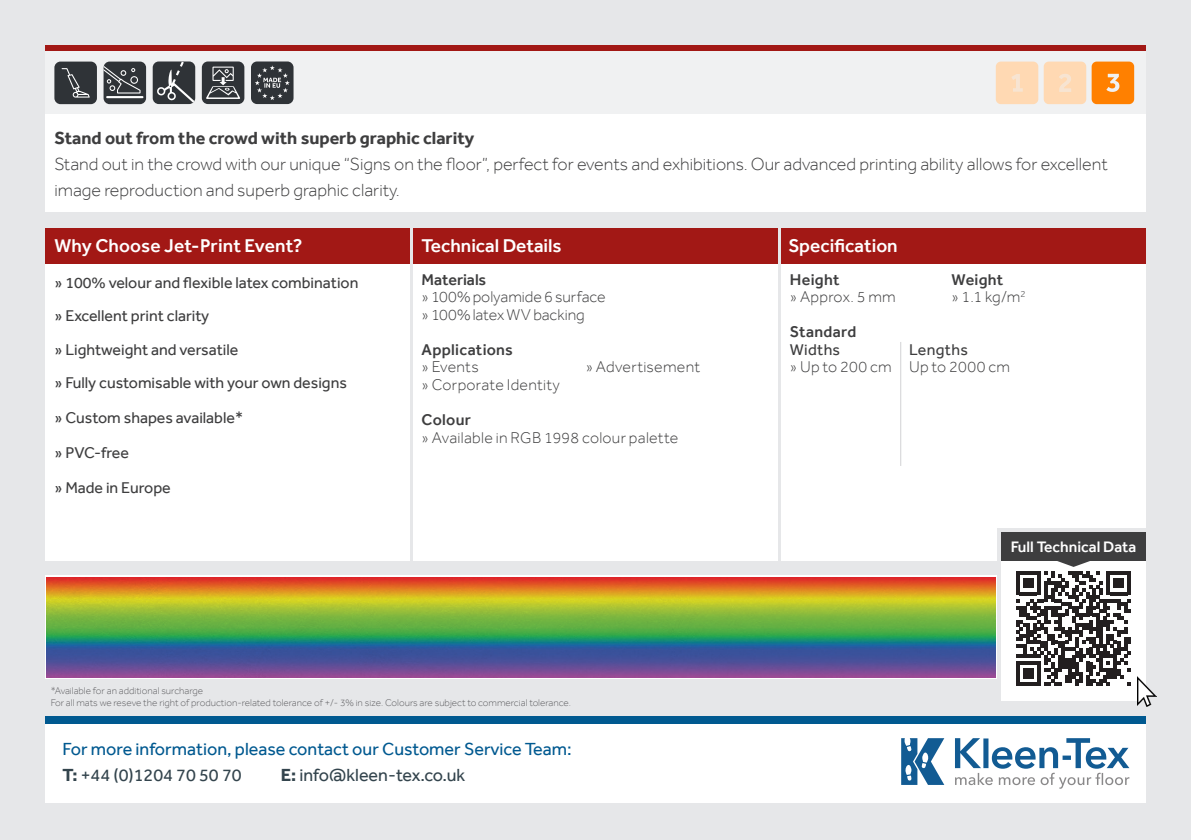
<style>
.page{position:relative;width:1191px;height:840px;background:#fff}
.page>*{position:absolute;margin:0;border:0;box-sizing:border-box;transform-origin:0 0}
.Picture_text{font:500 19px "Effra";color:#fff}
.Picture_text-2{font:300 18px/26px "Effra";color:#3e3e3f}
.t1{font:18px/26px "Effra";color:#005990}
.Picture_text-3{font:700 18px "Effra";color:#3e3e3f}
.t2{font:18px "Effra";color:#33444d}
.Picture_text-4{font:16px "Effra";color:#3e3e3f}
.Picture_text-5{font:300 16px/17.6px "Effra";letter-spacing:.01em;color:#3e3e3f}
.Picture_text-6{font:500 16px "Effra";letter-spacing:.015em;color:#3e3e3f}
.Picture_text-7{font:500 16px "Effra";letter-spacing:-.005em;color:#3e3e3f}
.Picture_text-8{font:16px "Effra";letter-spacing:.02em;color:#3e3e3f}
.Picture_text-9{font:500 15.6px "Effra";color:#fff}
.t3{font:300 10px "Effra";color:#606063}
.s1{font-weight:500}
.s2{font-weight:700;color:#33444d}
.s3{color:#33444d}
.s4{font-weight:700}
</style>
<div class="page">
<div style="left:0;top:0;width:1191px;height:839px;background:#e6e7e9"></div>
<div style="left:45px;top:723px;width:1101px;height:79px;background:#fff"></div>
<div style="left:45px;top:716px;width:1101px;height:7px;background:#005990"></div>
<svg style="left:955px;top:738px;width:174px;height:50px"></svg>
<svg style="left:901px;top:738px;width:43px;height:46px"></svg>
<div style="left:45px;top:575px;width:952px;height:103px;background:#fff"></div>
<img style="left:47px;top:577px;width:949px;height:100px">
<svg style="left:413px;top:263px;width:364px;height:297px"></svg>
<svg style="left:781px;top:263px;width:364px;height:297px"></svg>
<svg style="left:45px;top:263px;width:364px;height:297px"></svg>
<div style="left:45px;top:228px;width:1100px;height:35px;background:#a21815"></div>
<svg style="left:45px;top:45px;width:1100px;height:7px;background:#ad3734"></svg>
<svg style="left:45px;top:114px;width:1100px;height:97px"></svg>
<div style="left:45px;top:52px;width:1100px;height:62px;background:#f0f1f2"></div>
<div style="left:1091px;top:62px;width:43px;height:42px;background:#ff8000;border-radius:5px"></div>
<div style="left:1043px;top:62px;width:43px;height:42px;background:#ffd9b3;border-radius:5px"></div>
<div style="left:995px;top:62px;width:43px;height:42px;background:#ffd9b3;border-radius:5px"></div>
<svg style="left:1106px;top:74px;width:13px;height:18px"></svg>
<svg style="left:1012px;top:74px;width:10px;height:18px"></svg>
<svg style="left:1059px;top:74px;width:12px;height:18px"></svg>
<svg style="left:997px;top:528px;width:152px;height:177px"></svg>
<hr style="left:900px;top:342px;width:1px;height:123px;background:#d1d2d4">
<div style="left:54px;top:62px;width:43px;height:42px;background:#2f3337;border-radius:6px"></div>
<svg style="left:62px;top:68px;width:28px;height:29px"></svg>
<div style="left:251px;top:62px;width:42px;height:42px;background:#2f3337;border-radius:6px"></div>
<svg style="left:255px;top:65px;width:35px;height:35px"></svg>
<div style="left:104px;top:62px;width:42px;height:42px;background:#2f3337;border-radius:6px"></div>
<svg style="left:104px;top:66px;width:39px;height:32px"></svg>
<div style="left:202px;top:62px;width:42px;height:42px;background:#2f3337;border-radius:6px"></div>
<svg style="left:206px;top:67px;width:34px;height:32px"></svg>
<div style="left:153px;top:62px;width:42px;height:42px;background:#2f3337;border-radius:6px"></div>
<svg style="left:157px;top:62px;width:37px;height:41px"></svg>
<img style="left:1137px;top:676px;width:19px;height:29px">
<p class="Picture_text-3" style="left:54px;top:127px;width:421px">Stand out from the crowd with superb graphic clarity</p>
<p class="Picture_text-2" style="left:54px;top:150px;width:1054px">Stand out in the crowd with our unique “Signs on the floor”, perfect for events and exhibitions. Our advanced printing ability allows for excellent image reproduction and superb graphic clarity.</p>
<p class="Picture_text" style="left:54px;top:234px;width:250px">Why Choose Jet-Print Event?</p>
<p class="Picture_text-4" style="left:54px;top:273px;width:305px">» 100% velour and flexible latex combination</p>
<p class="Picture_text-4" style="left:54px;top:306px;width:156px">» Excellent print clarity</p>
<p class="Picture_text-4" style="left:54px;top:340px;width:185px">» Lightweight and versatile</p>
<p class="Picture_text-4" style="left:54px;top:373px;width:294px">» Fully customisable with your own designs</p>
<p class="Picture_text-4" style="left:54px;top:408px;width:190px">» Custom shapes available*</p>
<p class="Picture_text-4" style="left:54px;top:443px;width:76px">» PVC-free</p>
<p class="Picture_text-4" style="left:54px;top:478px;width:118px">» Made in Europe</p>
<p class="Picture_text" style="left:421px;top:234px;width:142px">Technical Details</p>
<p class="Picture_text" style="left:788px;top:234px;width:111px">Specification</p>
<p class="Picture_text-6" style="left:790px;top:270px;width:51px">Height</p>
<p class="Picture_text-6" style="left:951px;top:270px;width:53px">Weight</p>
<p class="Picture_text-5" style="left:790px;top:288px;width:107px">» Approx. 5 mm</p>
<p class="Picture_text-5" style="left:951px;top:288px;width:75px">» 1.1 kg/m<sup>2</sup></p>
<p class="Picture_text-6" style="left:790px;top:322px;width:68px">Standard</p>
<p class="Picture_text-4" style="left:790px;top:340px;width:52px">Widths</p>
<p class="Picture_text-8" style="left:909px;top:340px;width:60px">Lengths</p>
<p class="Picture_text-5" style="left:790px;top:358px;width:222px">» Up to 200 cm Up to 2000 cm</p>
<p class="Picture_text-7" style="left:421px;top:270px;width:66px">Materials</p>
<p class="Picture_text-5" style="left:421px;top:288px;width:186px">» 100% polyamide 6 surface » 100% latex WV backing</p>
<p class="Picture_text-6" style="left:421px;top:340px;width:93px">Applications</p>
<p class="Picture_text-5" style="left:421px;top:358px;width:59px">» Events</p>
<p class="Picture_text-5" style="left:585px;top:358px;width:116px">» Advertisement</p>
<p class="Picture_text-5" style="left:421px;top:375px;width:140px">» Corporate Identity</p>
<p class="Picture_text-5" style="left:421px;top:410px;width:258px"><span class="s1">Colour<br></span>» Available in RGB 1998 colour palette</p>
<p class="Picture_text-9" style="left:1010px;top:537px;width:127px">Full Technical Data</p>
<p class="t3" style="left:51px;top:684px;width:154px">*Available for an additional surcharge</p>
<p class="t3" style="left:51px;top:696px;width:522px">For all mats we reseve the right of production-related tolerance of +/- 3% in size. Colours are subject to commercial tolerance.</p>
<p class="t1" style="left:63px;top:735px;width:510px">For more information, please contact our Customer Service Team:<br><span class="s2">T:</span> <span class="s3">+44 (0)1204 70 50 70</span></p>
<p class="t2" style="left:281px;top:763px;width:186px"><span class="s4">E:</span> info@kleen-tex.co.uk</p>
</div>
